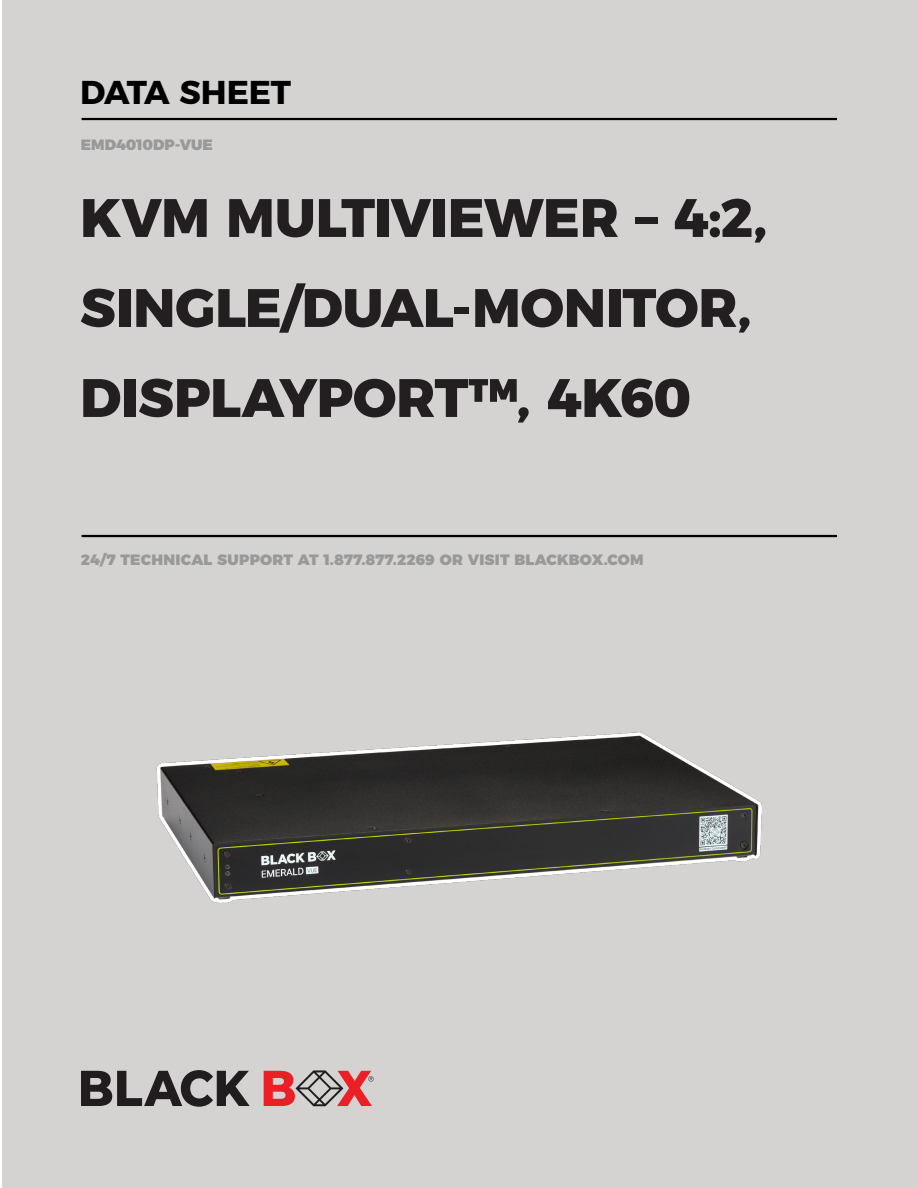
<style>
.page{position:relative;width:918px;height:1188px;background:#fff}
.page>*{position:absolute;margin:0;border:0;box-sizing:border-box;transform-origin:0 0}
.t1{font:800 54px/90px "Montserrat";letter-spacing:-.01em;color:#231f20}
.t2{font:700 33px "Montserrat";letter-spacing:-.01em;color:#000}
.t3{font:900 15px "Montserrat";letter-spacing:.01em;color:#999}
</style>
<div class="page">
<div style="left:2px;top:0;width:916px;height:1188px;background:#d4d3d2"></div>
<hr style="left:82px;top:118px;width:755px;height:2px;background:#000">
<hr style="left:82px;top:535px;width:755px;height:2px;background:#000">
<svg style="left:81px;top:1070px;width:169px;height:37px"></svg>
<svg style="left:264px;top:1070px;width:110px;height:36px"></svg>
<img style="left:156px;top:732px;width:606px;height:171px">
<p class="t2" style="left:80px;top:66px;width:213px">DATA SHEET</p>
<p class="t3" style="left:81px;top:132px;width:134px">EMD4010DP-VUE</p>
<p class="t1" style="left:80px;top:169px;width:689px">KVM MULTIVIEWER – 4:2,<br>SINGLE/DUAL-MONITOR,<br>DISPLAYPORT™, 4K60</p>
<p class="t3" style="left:81px;top:547px;width:564px">24/7 TECHNICAL SUPPORT AT 1.877.877.2269 OR VISIT BLACKBOX.COM</p>
</div>
